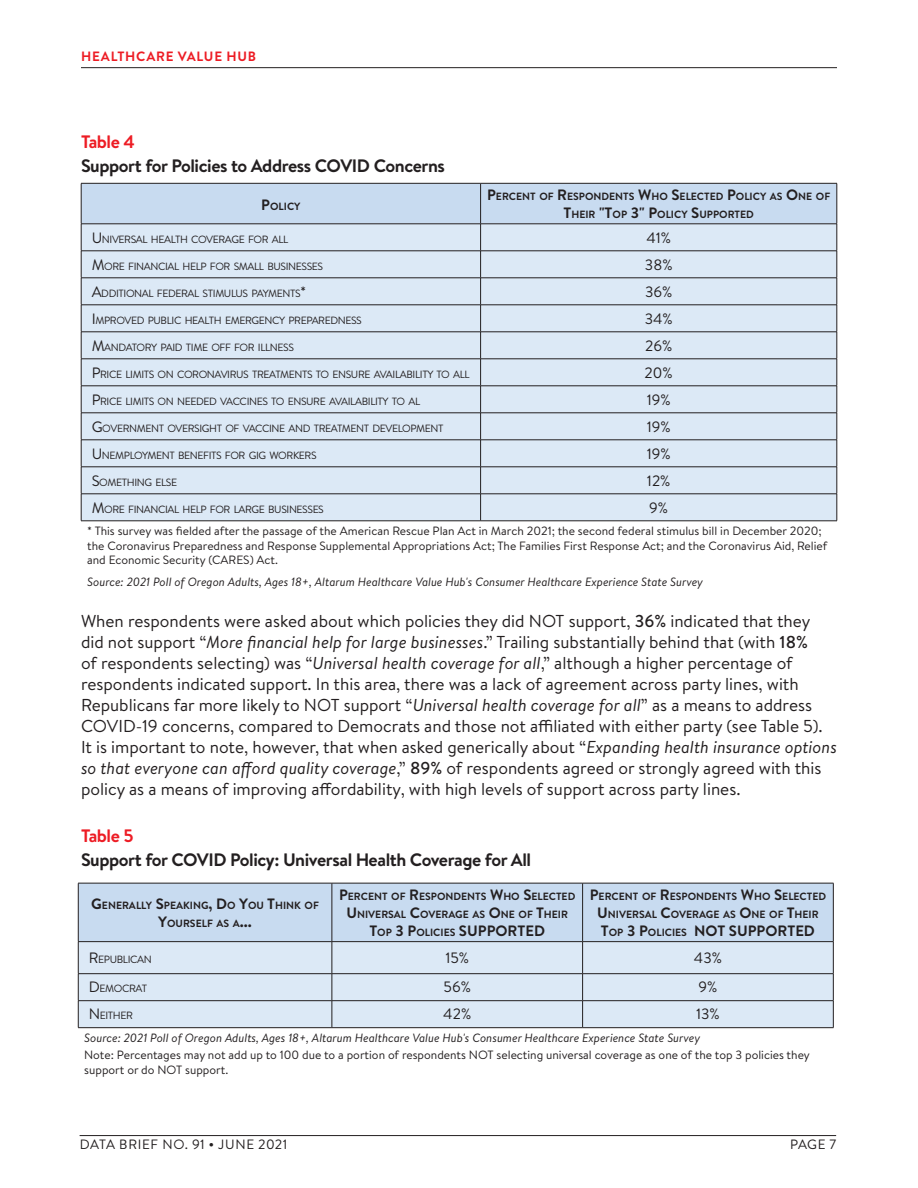
<style>
.page{position:relative;width:918px;height:1188px;background:#fff}
.page>*{position:absolute;margin:0;border:0;box-sizing:border-box;transform-origin:0 0}
.Figure_Title{font:700 18px "Brandon Text";letter-spacing:-.025em;color:#231f20}
.Figure_Title-2{font:700 18px "Brandon Text";letter-spacing:-.025em;color:#ed1c24}
.body{font:17.25px/21px "Brandon Text";color:#231f20}
.t1{font:15px "Brandon Text";color:#231f20}
.t2{font:700 15px "Brandon Text";color:#231f20}
.t3{font:13.5px "Brandon Text";letter-spacing:.04em;color:#231f20}
.t4{font:700 13.5px "Brandon Text";letter-spacing:.06em;color:#ed1c24}
.t5{font:12px/14.4px "Brandon Text";color:#231f20}
.t6{font:italic 12px "Brandon Text";color:#231f20}
.Table_Body{font:10.5px "Brandon Text";letter-spacing:-.035em;color:#231f20}
.t7{font:700 10.5px/18px "Brandon Text";color:#231f20;text-align:center}
.s1{font-size:15px}
.s2{font-weight:500}
.s3{font-style:italic}
.s4{font-size:10.5px}
.s5{font-weight:700}
</style>
<div class="page">
<hr style="left:81px;top:67px;width:756px;height:1px;background:#231f20">
<hr style="left:80px;top:1135px;width:756px;height:1px;background:#231f20">
<div style="left:79px;top:884px;width:754px;height:57px;background:#c8dbf0"></div>
<div style="left:79px;top:942px;width:754px;height:85px;background:#dce9f6"></div>
<hr style="left:78px;top:942px;width:1px;height:31px;background:#231f20">
<hr style="left:332px;top:942px;width:1px;height:31px;background:#231f20">
<hr style="left:582px;top:942px;width:1px;height:31px;background:#231f20">
<hr style="left:833px;top:942px;width:1px;height:31px;background:#231f20">
<hr style="left:78px;top:973px;width:254px;height:1px;background:#231f20">
<hr style="left:332px;top:973px;width:251px;height:1px;background:#231f20">
<hr style="left:583px;top:973px;width:251px;height:1px;background:#231f20">
<hr style="left:78px;top:1000px;width:254px;height:1px;background:#231f20">
<svg style="left:78px;top:974px;width:1px;height:53px"></svg>
<hr style="left:332px;top:1000px;width:251px;height:1px;background:#231f20">
<svg style="left:332px;top:974px;width:1px;height:53px"></svg>
<hr style="left:583px;top:1000px;width:251px;height:1px;background:#231f20">
<svg style="left:582px;top:974px;width:1px;height:53px"></svg>
<svg style="left:833px;top:974px;width:1px;height:53px"></svg>
<hr style="left:332px;top:883px;width:251px;height:1px;background:#231f20">
<hr style="left:583px;top:883px;width:251px;height:1px;background:#231f20">
<hr style="left:78px;top:941px;width:254px;height:1px;background:#231f20">
<hr style="left:332px;top:941px;width:251px;height:1px;background:#231f20">
<hr style="left:583px;top:941px;width:251px;height:1px;background:#231f20">
<hr style="left:582px;top:883px;width:1px;height:58px;background:#231f20">
<hr style="left:833px;top:883px;width:1px;height:58px;background:#231f20">
<hr style="left:78px;top:883px;width:254px;height:1px;background:#231f20">
<hr style="left:78px;top:883px;width:1px;height:58px;background:#231f20">
<hr style="left:332px;top:883px;width:1px;height:58px;background:#231f20">
<hr style="left:78px;top:1027px;width:254px;height:1px;background:#231f20">
<hr style="left:332px;top:1027px;width:251px;height:1px;background:#231f20">
<hr style="left:583px;top:1027px;width:251px;height:1px;background:#231f20">
<svg style="left:81px;top:183px;width:757px;height:338px;background:#d2dfec"></svg>
<hr style="left:81px;top:521px;width:400px;height:1px;background:#231f20">
<hr style="left:481px;top:521px;width:356px;height:1px;background:#231f20">
<p class="t4" style="left:81px;top:47px;width:177px">HEALTHCARE VALUE HUB</p>
<p class="Figure_Title-2" style="left:81px;top:129px;width:55px">Table 4</p>
<p class="Figure_Title" style="left:81px;top:153px;width:365px">Support for Policies to Address COVID Concerns</p>
<p class="t7" style="left:261px;top:197px;width:41px"><span class="s1">P</span>OLICY</p>
<p class="t7" style="left:563px;top:187px;width:267px;text-align:left;text-indent:-76px"><span class="s1">P</span>ERCENT OF <span class="s1">R</span> ESPONDENTS <span class="s1">W</span>HO <span class="s1">S</span>ELECTED <span class="s1">P</span>OLICY AS <span class="s1">O</span>NE OF<br><span class="s1">T</span>H EIR <span class="s1">"T</span>OP <span class="s1">3" P</span>OLICY <span class="s1">S</span>UPP</p>
<p class="t7" style="left:719px;top:205px;width:36px">ORTED</p>
<p class="Table_Body" style="left:92px;top:232px;width:198px"><span class="s1">U</span> NIVERSAL H EALTH COVERAGE FOR ALL</p>
<p class="t1" style="left:646px;top:227px;width:26px">41%</p>
<p class="Table_Body" style="left:92px;top:259px;width:233px"><span class="s1">M</span>ORE FINANCIAL H ELP FOR SMALL BUSINESSES</p>
<p class="t1" style="left:645px;top:254px;width:29px">38%</p>
<p class="Table_Body" style="left:92px;top:286px;width:216px"><span class="s1">A</span>DDITIONAL FEDERAL STIMULUS PAYMENTS<span class="s1">*</span></p>
<p class="t1" style="left:645px;top:281px;width:29px">36%</p>
<p class="Table_Body" style="left:92px;top:313px;width:272px"><span class="s1">I</span> MPROVED PUBLIC H EALTH EMERGENCY PREPAREDNESS</p>
<p class="t1" style="left:645px;top:308px;width:29px">34%</p>
<p class="Table_Body" style="left:92px;top:340px;width:204px"><span class="s1">M</span>ANDATORY PAID TIME OFF FOR ILLNESS</p>
<p class="t1" style="left:645px;top:335px;width:29px">26%</p>
<p class="Table_Body" style="left:92px;top:367px;width:380px"><span class="s1">P</span>RICE LIMITS ON CORONAVIRUS TREATMENTS TO ENSURE AVAILABILITY TO ALL</p>
<p class="t1" style="left:645px;top:362px;width:30px">20%</p>
<p class="Table_Body" style="left:92px;top:394px;width:330px"><span class="s1">P</span>RICE LIMITS ON NEEDED VACCINES TO ENSURE AVAILABILITY TO AL</p>
<p class="t1" style="left:647px;top:389px;width:25px">19%</p>
<p class="Table_Body" style="left:92px;top:421px;width:353px"><span class="s1">G</span>OVERNMENT OVERSIGHT OF VACCINE AND TREATMENT DEVELOPMENT</p>
<p class="t1" style="left:647px;top:416px;width:25px">19%</p>
<p class="Table_Body" style="left:92px;top:448px;width:226px"><span class="s1">U</span> NEMPLOYMENT BENEFITS FOR GIG WORKERS</p>
<p class="t1" style="left:647px;top:443px;width:25px">19%</p>
<p class="Table_Body" style="left:92px;top:475px;width:87px"><span class="s1">S</span>OMETH ING ELSE</p>
<p class="t1" style="left:647px;top:470px;width:25px">12%</p>
<p class="Table_Body" style="left:92px;top:502px;width:234px"><span class="s1">M</span>ORE FINANCIAL H ELP FOR LARGE BUSINESSES</p>
<p class="t1" style="left:649px;top:497px;width:20px">9%</p>
<p class="t5" style="left:87px;top:523px;width:742px">* This survey was fielded after the passage of the American Rescue Plan Act in March 2021; the second federal stimulus bill in December 2020; the Coronavirus Preparedness and Response Supplemental Appropriations Act; The Families First Response Act; and the Coronavirus Aid, Relief and Economic Security (CARES) Act.</p>
<p class="t6" style="left:87px;top:574px;width:617px">Source: 2021 Poll of Oregon Adults, Ages 18+, Altarum Healthcare Value Hub's Consumer Healthcare Experience State Survey</p>
<p class="body" style="left:81px;top:610px;width:757px">When respondents were asked about which policies they did NOT support, <span class="s2">36%</span> indicated that they did not support “<span class="s3">More financial help for large businesses</span>.” Trailing substantially behind that (with <span class="s2">18%<br></span>of respondents selecting) was “<span class="s3">Universal health coverage for all</span>,” although a higher percentage of respondents indicated support. In this area, there was a lack of agreement across party lines, with Republicans far more likely to NOT support “<span class="s3">Universal health coverage for all</span>” as a means to address COVID-19 concerns, compared to Democrats and those not affiliated with either party (see Table 5).<br>It is important to note, however, that when asked generically about “<span class="s3">Expanding health insurance options so that everyone can afford quality coverage</span>,” <span class="s2">89%</span> of respondents agreed or strongly agreed with this policy as a means of improving affordability, with high levels of support across party lines.</p>
<p class="Figure_Title-2" style="left:81px;top:823px;width:54px">Table 5</p>
<p class="Figure_Title" style="left:81px;top:847px;width:452px">Support for COVID Policy: Universal Health Coverage for All</p>
<p class="t7" style="left:91px;top:897px;width:228px"><span class="s1">G</span>ENERALLY <span class="s1">S</span>PEAKING<span class="s1">, D</span>O <span class="s1">Y</span>OU <span class="s1">T</span>H INK OF<br><span class="s1">Y</span>OU RSELF AS A<span class="s1">...</span></p>
<p class="t7" style="left:339px;top:887px;width:238px"><span class="s1">P</span>ERCENT OF <span class="s1">R</span> ESPONDENTS <span class="s1">W</span>HO <span class="s1">S</span>ELECTED<br><span class="s1">U</span>NIVERSAL <span class="s1">C</span>OVERAGE AS <span class="s1">O</span>NE OF <span class="s1">T</span>H EIR</p>
<p class="t2" style="left:369px;top:920px;width:137px">T<span class="s4">OP</span> 3 P<span class="s4">OLICIES</span> SUPPORTED</p>
<p class="t7" style="left:590px;top:887px;width:238px"><span class="s1">P</span>ERCENT OF <span class="s1">R</span> ESPONDENTS <span class="s1">W</span>HO <span class="s1">S</span>ELECTED</p>
<p class="t7" style="left:597px;top:905px;width:223px"><span class="s1">U</span>NIVERSAL <span class="s1">C</span>OVERAGE AS <span class="s1">O</span>NE OF <span class="s1">T</span>H EIR</p>
<p class="t7" style="left:601px;top:923px;width:105px"><span class="s1">T</span>OP <span class="s1">3 P</span>OLICIES <span class="s1">NOT</span></p>
<p class="t2" style="left:729px;top:920px;width:48px">SUPPORTED</p>
<p class="Table_Body" style="left:89px;top:952px;width:65px"><span class="s1">R</span> EPUBLICAN</p>
<p class="t1" style="left:445px;top:947px;width:25px">15%</p>
<p class="t1" style="left:694px;top:947px;width:29px">43%</p>
<p class="Table_Body" style="left:89px;top:982px;width:60px"><span class="s1">D</span> EMOCRAT</p>
<p class="t1" style="left:444px;top:977px;width:29px">56%</p>
<p class="t1" style="left:699px;top:977px;width:20px">9%</p>
<p class="Table_Body" style="left:89px;top:1009px;width:46px"><span class="s1">N</span> EITH ER</p>
<p class="t1" style="left:443px;top:1004px;width:29px">42%</p>
<p class="t1" style="left:696px;top:1004px;width:25px">13%</p>
<p class="t6" style="left:84px;top:1030px;width:617px">Source: 2021 Poll of Oregon Adults, Ages 18+, Altarum Healthcare Value Hub's Consumer Healthcare Experience State Survey</p>
<p class="t5" style="left:84px;top:1048px;width:727px">Note: Percentages may not add up to 100 due to a portion of respondents NOT selecting universal coverage as one of the top 3 policies they support or do NOT support.</p>
<p class="t3" style="left:80px;top:1136px;width:209px">DATA BRIEF NO. 91 <span class="s5">•</span> JUNE 2021</p>
<p class="t3" style="left:790px;top:1136px;width:47px">PAGE 7</p>
</div>
